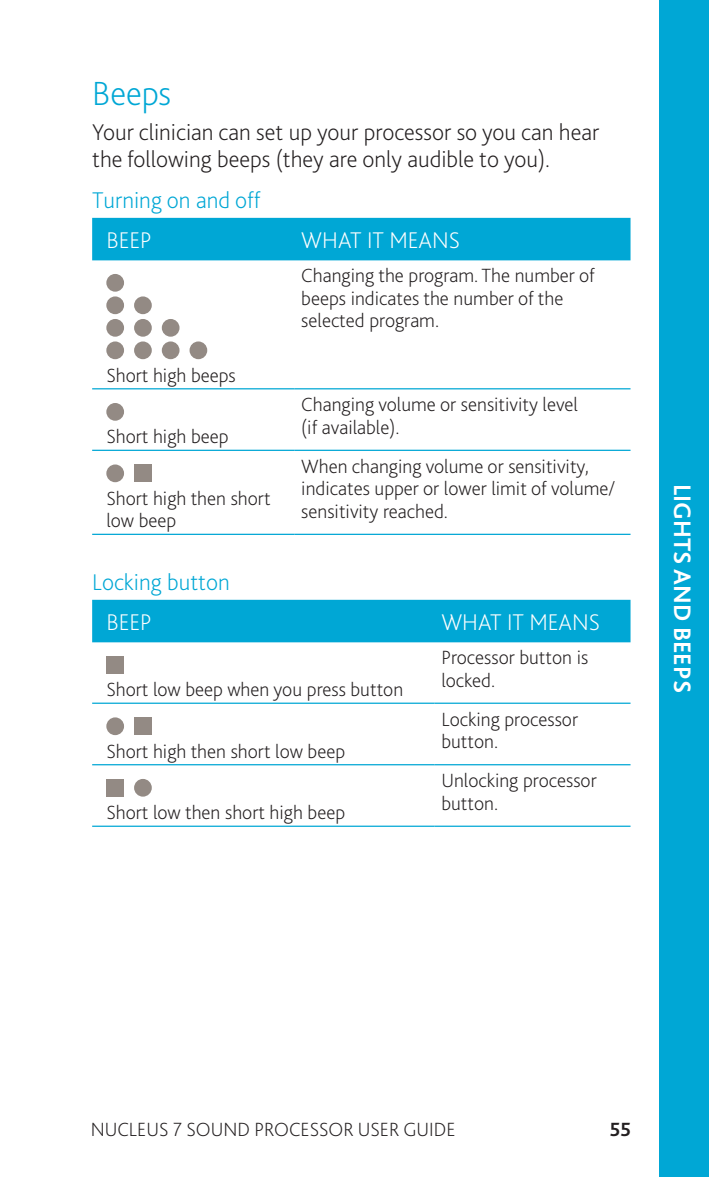
<style>
.page{position:relative;width:709px;height:1177px;background:#fff}
.page>*{position:absolute;margin:0;border:0;box-sizing:border-box;transform-origin:0 0}
.Heading_2{font:200 35px "Bliss Pro";letter-spacing:-.005em;color:#00a7d5}
.Side_tabs{font:700 25px "Bliss Pro";color:#fff}
.Body_Copy{font:200 23.75px/27.5px "Bliss Pro";color:#231f20}
.Subheading_-_Medium{font:200 23.75px "Bliss Pro";color:#fff}
.Subheading_-_Medium-2{font:200 23.75px "Bliss Pro";color:#00a7d5}
.Body_Copy_-_Table{font:200 20px/22.5px "Bliss Pro";color:#231f20}
.t1{font:700 20px "Bliss Pro";color:#231f20}
</style>
<div class="page">
<div style="left:92px;top:218px;width:538px;height:42px;background:#00a7d5"></div>
<hr style="left:92px;top:533px;width:202px;height:2px;background:#00a7d5">
<hr style="left:294px;top:533px;width:336px;height:2px;background:#00a7d5">
<hr style="left:92px;top:388px;width:202px;height:1px;background:#00a7d5">
<hr style="left:294px;top:388px;width:336px;height:1px;background:#00a7d5">
<hr style="left:92px;top:449px;width:202px;height:2px;background:#00a7d5">
<hr style="left:294px;top:449px;width:336px;height:2px;background:#00a7d5">
<div style="left:106px;top:274px;width:18px;height:18px;background:#938a84;border-radius:50%"></div>
<div style="left:106px;top:296px;width:18px;height:18px;background:#938a84;border-radius:50%"></div>
<div style="left:134px;top:296px;width:18px;height:18px;background:#938a84;border-radius:50%"></div>
<div style="left:106px;top:319px;width:18px;height:18px;background:#938a84;border-radius:50%"></div>
<div style="left:134px;top:319px;width:18px;height:18px;background:#938a84;border-radius:50%"></div>
<div style="left:162px;top:319px;width:17px;height:18px;background:#938a84;border-radius:50%"></div>
<div style="left:106px;top:341px;width:18px;height:18px;background:#938a84;border-radius:50%"></div>
<div style="left:134px;top:341px;width:18px;height:18px;background:#938a84;border-radius:50%"></div>
<div style="left:162px;top:341px;width:17px;height:18px;background:#938a84;border-radius:50%"></div>
<div style="left:189px;top:341px;width:18px;height:18px;background:#938a84;border-radius:50%"></div>
<div style="left:106px;top:403px;width:18px;height:17px;background:#938a84;border-radius:50%"></div>
<div style="left:106px;top:464px;width:18px;height:18px;background:#938a84;border-radius:50%"></div>
<div style="left:134px;top:464px;width:18px;height:18px;background:#938a84"></div>
<div style="left:92px;top:599px;width:538px;height:43px;background:#00a7d5"></div>
<hr style="left:92px;top:825px;width:342px;height:1px;background:#00a7d5">
<hr style="left:434px;top:825px;width:196px;height:1px;background:#00a7d5">
<hr style="left:92px;top:702px;width:342px;height:1px;background:#00a7d5">
<hr style="left:434px;top:702px;width:196px;height:1px;background:#00a7d5">
<hr style="left:92px;top:764px;width:342px;height:1px;background:#00a7d5">
<hr style="left:434px;top:764px;width:196px;height:1px;background:#00a7d5">
<div style="left:106px;top:656px;width:18px;height:17px;background:#938a84"></div>
<div style="left:106px;top:717px;width:18px;height:18px;background:#938a84;border-radius:50%"></div>
<div style="left:134px;top:717px;width:18px;height:18px;background:#938a84"></div>
<div style="left:106px;top:779px;width:18px;height:17px;background:#938a84"></div>
<div style="left:134px;top:779px;width:18px;height:17px;background:#938a84;border-radius:50%"></div>
<div style="left:659px;top:0;width:50px;height:1176px;background:#00a7d5"></div>
<p class="Heading_2" style="left:92px;top:72px;width:80px">Beeps</p>
<p class="Body_Copy" style="left:92px;top:117px;width:508px">Your clinician can set up your processor so you can hear the following beeps (they are only audible to you).</p>
<p class="Subheading_-_Medium-2" style="left:92px;top:185px;width:170px">Turning on and off</p>
<p class="Subheading_-_Medium" style="left:106px;top:225px;width:47px">BEEP</p>
<p class="Subheading_-_Medium" style="left:301px;top:225px;width:160px">WHAT IT MEANS</p>
<p class="Body_Copy_-_Table" style="left:106px;top:363px;width:131px">Short high beeps</p>
<p class="Body_Copy_-_Table" style="left:106px;top:425px;width:124px">Short high beep</p>
<p class="Body_Copy_-_Table" style="left:106px;top:486px;width:166px">Short high then short low beep</p>
<p class="Body_Copy_-_Table" style="left:301px;top:264px;width:295px">Changing the program. The number of beeps indicates the number of the selected program.</p>
<p class="Body_Copy_-_Table" style="left:301px;top:393px;width:278px">Changing volume or sensitivity level (if available).</p>
<p class="Body_Copy_-_Table" style="left:301px;top:454px;width:315px">When changing volume or sensitivity, indicates upper or lower limit of volume/ sensitivity reached.</p>
<p class="Subheading_-_Medium-2" style="left:92px;top:567px;width:139px">Locking button</p>
<p class="Subheading_-_Medium" style="left:106px;top:607px;width:47px">BEEP</p>
<p class="Subheading_-_Medium" style="left:441px;top:607px;width:160px">WHAT IT MEANS</p>
<p class="Body_Copy_-_Table" style="left:106px;top:677px;width:298px">Short low beep when you press button</p>
<p class="Body_Copy_-_Table" style="left:106px;top:739px;width:240px">Short high then short low beep</p>
<p class="Body_Copy_-_Table" style="left:106px;top:800px;width:240px">Short low then short high beep</p>
<p class="Body_Copy_-_Table" style="left:441px;top:645px;width:148px">Processor button is locked.</p>
<p class="Body_Copy_-_Table" style="left:441px;top:707px;width:138px">Locking processor button.</p>
<p class="Body_Copy_-_Table" style="left:441px;top:768px;width:157px">Unlocking processor button.</p>
<p class="Side_tabs" style="left:698px;top:484px;width:210px;rotate:90deg">LIGHTS AND BEEPS</p>
<p class="Body_Copy_-_Table" style="left:91px;top:1117px;width:366px">NUCLEUS 7 SOUND PROCESSOR USER GUIDE</p>
<p class="t1" style="left:610px;top:1116px;width:23px">55</p>
</div>
